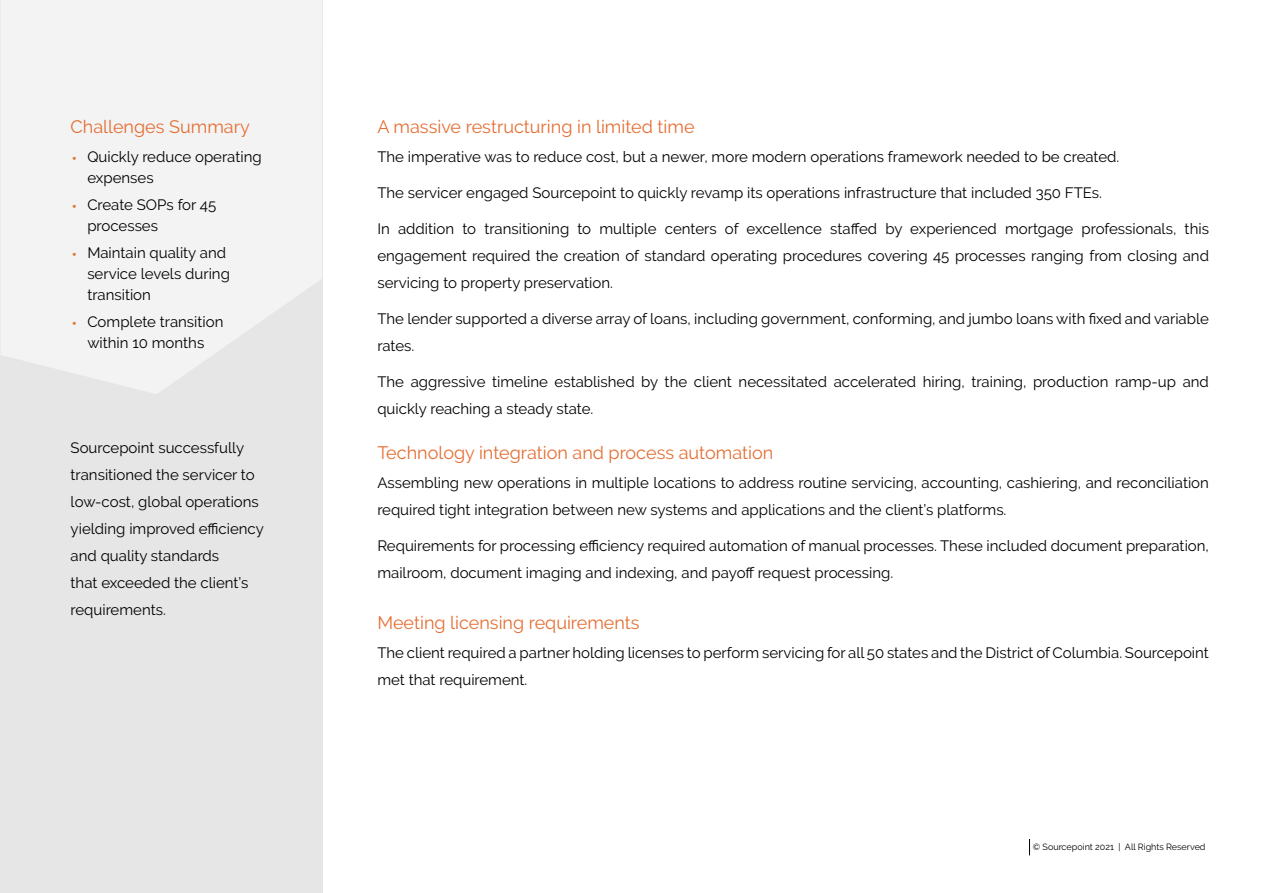
<style>
.page{position:relative;width:1263px;height:893px;background:#fff}
.page>*{position:absolute;margin:0;border:0;box-sizing:border-box;transform-origin:0 0}
.t1{font:18px "Raleway";color:#e56e33}
.t2{font:16.5px "Raleway";color:#e56e33}
.t3{font:15px/27px "Raleway";color:#000}
.t4{font:9px "Raleway";color:#000}
</style>
<div class="page">
<div style="left:0;top:0;width:323px;height:893px;background:#e5e6e5"></div>
<svg style="left:1px;top:0;width:321px;height:394px;fill:#f2f3f2"></svg>
<svg style="left:1029px;top:839px;width:1px;height:16px"></svg>
<p class="t1" style="left:71px;top:116px;width:181px">Challenges Summary</p>
<p class="t1" style="left:377px;top:116px;width:319px">A massive restructuring in limited time</p>
<p class="t2" style="left:71px;top:148px;width:7px">•</p>
<p class="t2" style="left:71px;top:196px;width:7px">•</p>
<p class="t2" style="left:71px;top:244px;width:7px">•</p>
<p class="t2" style="left:71px;top:313px;width:7px">•</p>
<p class="t3" style="left:87px;top:146px;width:176px;line-height:21px">Quickly reduce operating expenses</p>
<p class="t3" style="left:87px;top:194px;width:130px;line-height:21px">Create SOPs for 45 processes</p>
<p class="t3" style="left:87px;top:242px;width:144px;line-height:21px">Maintain quality and service levels during transition</p>
<p class="t3" style="left:87px;top:311px;width:138px;line-height:21px">Complete transition within 10 months</p>
<p class="t3" style="left:71px;top:434px;width:195px">Sourcepoint successfully transitioned the servicer to low-cost, global operations yielding improved efficiency and quality standards<br>that exceeded the client’s requirements.</p>
<p class="t3" style="left:377px;top:143px;width:743px">The imperative was to reduce cost, but a newer, more modern operations framework needed to be created.</p>
<p class="t3" style="left:377px;top:179px;width:726px">The servicer engaged Sourcepoint to quickly revamp its operations infrastructure that included 350 FTEs.</p>
<p class="t3" style="left:377px;top:215px;width:833px;text-align:justify">In addition to transitioning to multiple centers of excellence staffed by experienced mortgage professionals, this engagement required the creation of standard operating procedures covering 45 processes ranging from closing and servicing to property preservation.</p>
<p class="t3" style="left:377px;top:305px;width:833px">The lender supported a diverse array of loans, including government, conforming, and jumbo loans with fixed and variable rates.</p>
<p class="t3" style="left:377px;top:368px;width:833px">The aggressive timeline established by the client necessitated accelerated hiring, training, production ramp-up and quickly reaching a steady state.</p>
<p class="t1" style="left:377px;top:442px;width:397px">Technology integration and process automation</p>
<p class="t3" style="left:377px;top:469px;width:833px">Assembling new operations in multiple locations to address routine servicing, accounting, cashiering, and reconciliation required tight integration between new systems and applications and the client’s platforms.</p>
<p class="t3" style="left:377px;top:532px;width:833px">Requirements for processing efficiency required automation of manual processes. These included document preparation, mailroom, document imaging and indexing, and payoff request processing.</p>
<p class="t1" style="left:377px;top:612px;width:264px">Meeting licensing requirements</p>
<p class="t3" style="left:377px;top:639px;width:833px">The client required a partner holding licenses to perform servicing for all 50 states and the District of Columbia. Sourcepoint met that requirement.</p>
<p class="t4" style="left:1033px;top:841px;width:174px">© Sourcepoint 2021 | All Rights Reserved</p>
</div>
